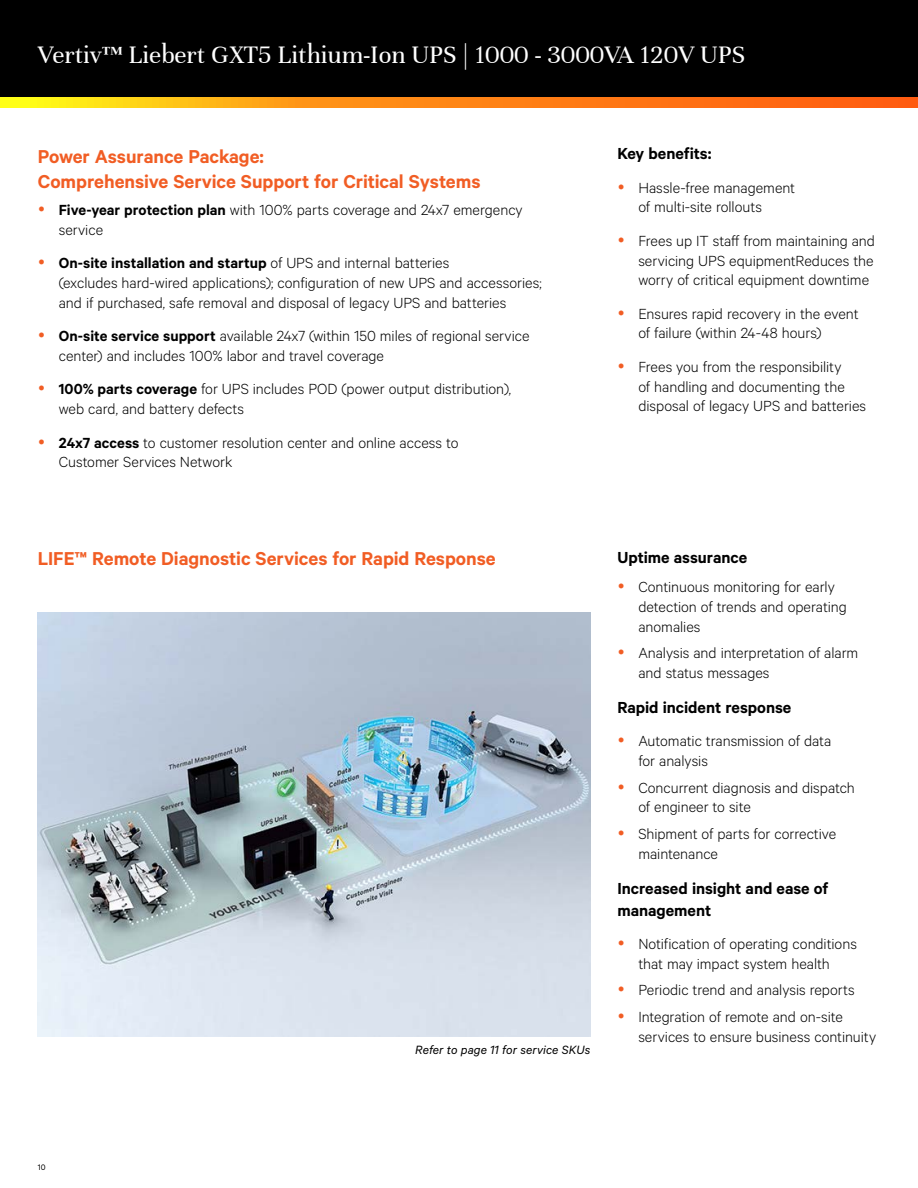
<style>
.page{position:relative;width:918px;height:1188px;background:#fff}
.page>*{position:absolute;margin:0;border:0;box-sizing:border-box;transform-origin:0 0}
.t1{font:27px "Unna";color:#fff}
.t2{font:600 21px/25.2px "Calibre";color:#f15d24}
.t3{font:600 18px/21.6px "Calibre";color:#000}
.t4{font:300 16.5px/19.8px "Calibre";color:#000}
.t5{font:italic 13.5px "Calibre";letter-spacing:.005em;color:#000}
.t6{font:9px "Calibre";color:#000}
.s1{font-weight:600}
</style>
<div class="page">
<div style="left:0;top:0;width:918px;height:108px;background:#000"></div>
<svg style="left:0;top:98px;width:918px;height:10px;background:#ff9314"></svg>
<img style="left:38px;top:613px;width:552px;height:424px">
<h1 class="t1" style="left:38px;top:39px;width:709px">Vertiv™ Liebert GXT5 Lithium-Ion UPS | 1000 - 3000VA 120V UPS</h1>
<p class="t2" style="left:38px;top:143px;width:444px">Power Assurance Package:<br>Comprehensive Service Support for Critical Systems</p>
<p class="t3" style="left:617px;top:142px;width:96px">Key benefits:</p>
<p class="t4" style="left:638px;top:177px;width:158px">Hassle-free management of multi-site rollouts</p>
<p class="t4" style="left:638px;top:230px;width:238px;text-align:justify">Frees up IT staff from maintaining and servicing UPS equipmentReduces the worry of critical equipment downtime</p>
<p class="t4" style="left:638px;top:303px;width:222px">Ensures rapid recovery in the event of failure (within 24-48 hours)</p>
<p class="t4" style="left:638px;top:356px;width:229px">Frees you from the responsibility<br>of handling and documenting the disposal of legacy UPS and batteries</p>
<p class="t4" style="left:59px;top:200px;width:465px"><span class="s1">Five-year protection plan</span> with 100% parts coverage and 24x7 emergency service</p>
<p class="t4" style="left:59px;top:253px;width:484px"><span class="s1">On-site installation and startup</span> of UPS and internal batteries<br>(excludes hard-wired applications); configuration of new UPS and accessories; and if purchased, safe removal and disposal of legacy UPS and batteries</p>
<p class="t4" style="left:59px;top:326px;width:472px"><span class="s1">On-site service support</span> available 24x7 (within 150 miles of regional service center) and includes 100% labor and travel coverage</p>
<p class="t4" style="left:59px;top:379px;width:454px"><span class="s1">100% parts coverage</span> for UPS includes POD (power output distribution), web card, and battery defects</p>
<p class="t4" style="left:59px;top:432px;width:401px"><span class="s1">24x7 access</span> to customer resolution center and online access to<br>Customer Services Network</p>
<p class="t2" style="left:38px;top:545px;width:459px">LIFE™ Remote Diagnostic Services for Rapid Response</p>
<p class="t3" style="left:617px;top:546px;width:131px">Uptime assurance</p>
<p class="t4" style="left:638px;top:576px;width:210px">Continuous monitoring for early detection of trends and operating anomalies</p>
<p class="t4" style="left:638px;top:642px;width:222px">Analysis and interpretation of alarm and status messages</p>
<p class="t3" style="left:617px;top:696px;width:175px">Rapid incident response</p>
<p class="t4" style="left:638px;top:731px;width:194px">Automatic transmission of data for analysis</p>
<p class="t4" style="left:638px;top:777px;width:218px">Concurrent diagnosis and dispatch of engineer to site</p>
<p class="t4" style="left:638px;top:823px;width:199px">Shipment of parts for corrective maintenance</p>
<p class="t3" style="left:617px;top:877px;width:213px">Increased insight and ease of management</p>
<p class="t4" style="left:638px;top:933px;width:220px">Notification of operating conditions that may impact system health</p>
<p class="t4" style="left:638px;top:976px;width:218px;line-height:26.5px">Periodic trend and analysis reports<br>Integration of remote and on-site</p>
<p class="t4" style="left:638px;top:1026px;width:239px">services to ensure business continuity</p>
<p class="t5" style="left:415px;top:1042px;width:177px">Refer to page 11 for service SKUs</p>
<p class="t6" style="left:38px;top:1162px;width:9px">10</p>
</div>
